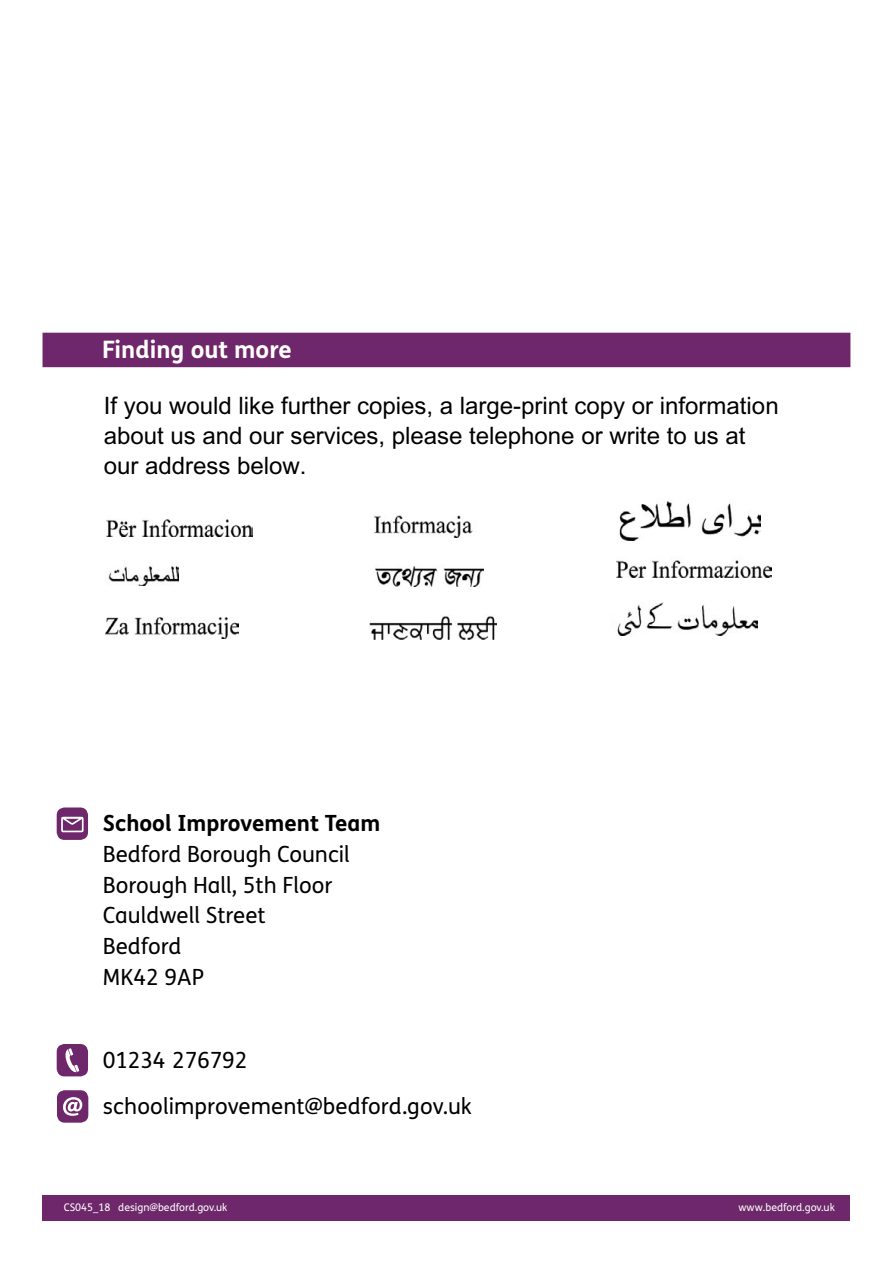
<style>
.page{position:relative;width:893px;height:1263px;background:#fff}
.page>*{position:absolute;margin:0;border:0;box-sizing:border-box;transform-origin:0 0}
.t1{font:24px/30px "Arial";color:#000}
.t2{font:700 24px "FS Me Pro";color:#fff}
.t3{font:22.35px/30.9px "FS Me Pro";color:#000}
.t4{font:700 22.35px "FS Me Pro";color:#000}
.t5{font:10.5px "FS Me Pro";color:#fff}
</style>
<div class="page">
<div style="left:43px;top:1195px;width:807px;height:25px;background:#6d276a"></div>
<div style="left:57px;top:1044px;width:31px;height:32px;background:#6d276a;border-radius:8px"></div>
<svg style="left:65px;top:1048px;width:14px;height:24px"></svg>
<div style="left:57px;top:807px;width:31px;height:33px;background:#6d276a;border-radius:8px"></div>
<div style="left:61px;top:817px;width:23px;height:15px;border:2px solid #fff"></div>
<svg style="left:62px;top:816px;width:22px;height:10px"></svg>
<div style="left:43px;top:333px;width:807px;height:34px;background:#6d276a"></div>
<img style="left:107px;top:519px;width:145px;height:17px">
<img style="left:108px;top:566px;width:70px;height:19px">
<img style="left:375px;top:566px;width:108px;height:20px">
<img style="left:106px;top:617px;width:132px;height:21px">
<img style="left:619px;top:501px;width:141px;height:39px">
<img style="left:617px;top:560px;width:155px;height:17px">
<img style="left:374px;top:515px;width:99px;height:22px">
<img style="left:369px;top:616px;width:128px;height:23px">
<img style="left:617px;top:602px;width:140px;height:33px">
<div style="left:57px;top:1090px;width:31px;height:33px;background:#6d276a;border-radius:8px"></div>
<svg style="left:63px;top:1097px;width:19px;height:19px"></svg>
<p class="t2" style="left:102px;top:331px;width:191px">Finding out more</p>
<p class="t1" style="left:104px;top:390px;width:676px">If you would like further copies, a large-print copy or information about us and our services, please telephone or write to us at our address below.</p>
<p class="t4" style="left:103px;top:805px;width:279px">School Improvement Team</p>
<p class="t3" style="left:103px;top:838px;width:249px">Bedford Borough Council<br>Borough Hall, 5th Floor<br>Cauldwell Street<br>Bedford<br>MK42 9AP</p>
<p class="t3" style="left:103px;top:1036px;width:370px;line-height:46px">01234 276792 schoolimprovement@bedford.gov.uk</p>
<p class="t5" style="left:64px;top:1200px;width:165px">CS045_18 design@bedford.gov.uk</p>
<p class="t5" style="left:738px;top:1200px;width:98px">www.bedford.gov.uk</p>
</div>
